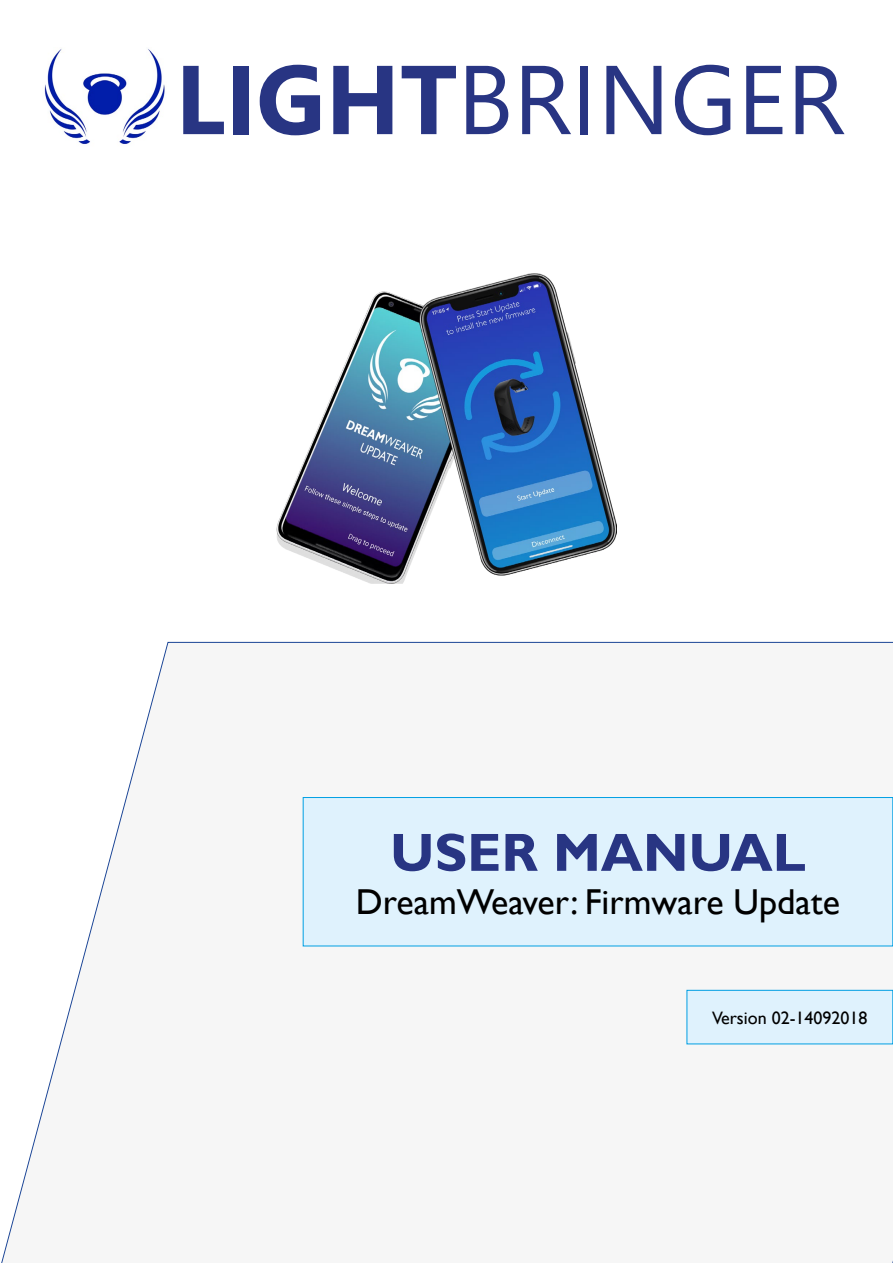
<style>
.page{position:relative;width:893px;height:1263px;background:#fff}
.page>*{position:absolute;margin:0;border:0;box-sizing:border-box;transform-origin:0 0}
.t1{font:97.5px "Nirmala UI";color:#283583}
.t2{font:700 54px "Gill Sans";color:#283583}
.t3{font:36px "Gill Sans";color:#000}
.t4{font:18px "Gill Sans";color:#000}
.s1{font-weight:700}
</style>
<div class="page">
<svg style="left:1px;top:642px;width:892px;height:621px"></svg>
<div style="left:303px;top:797px;width:590px;height:149px;background:#dff2fd"></div>
<div style="left:303px;top:797px;width:590px;height:149px;border:1px solid #009fe3"></div>
<img style="left:44px;top:48px;width:121px;height:96px">
<img style="left:276px;top:273px;width:341px;height:310px">
<div style="left:687px;top:990px;width:206px;height:54px;background:#dff2fd"></div>
<div style="left:687px;top:990px;width:206px;height:54px;border:1px solid #009fe3"></div>
<h1 class="t1" style="left:175px;top:20px;width:671px"><span class="s1">LIGHT</span>BRINGER</h1>
<h2 class="t2" style="left:390px;top:820px;width:417px">USER MANUAL</h2>
<p class="t3" style="left:356px;top:881px;width:486px">DreamWeaver: Firmware Update</p>
<p class="t4" style="left:712px;top:1007px;width:157px">Version 02-14092018</p>
</div>
